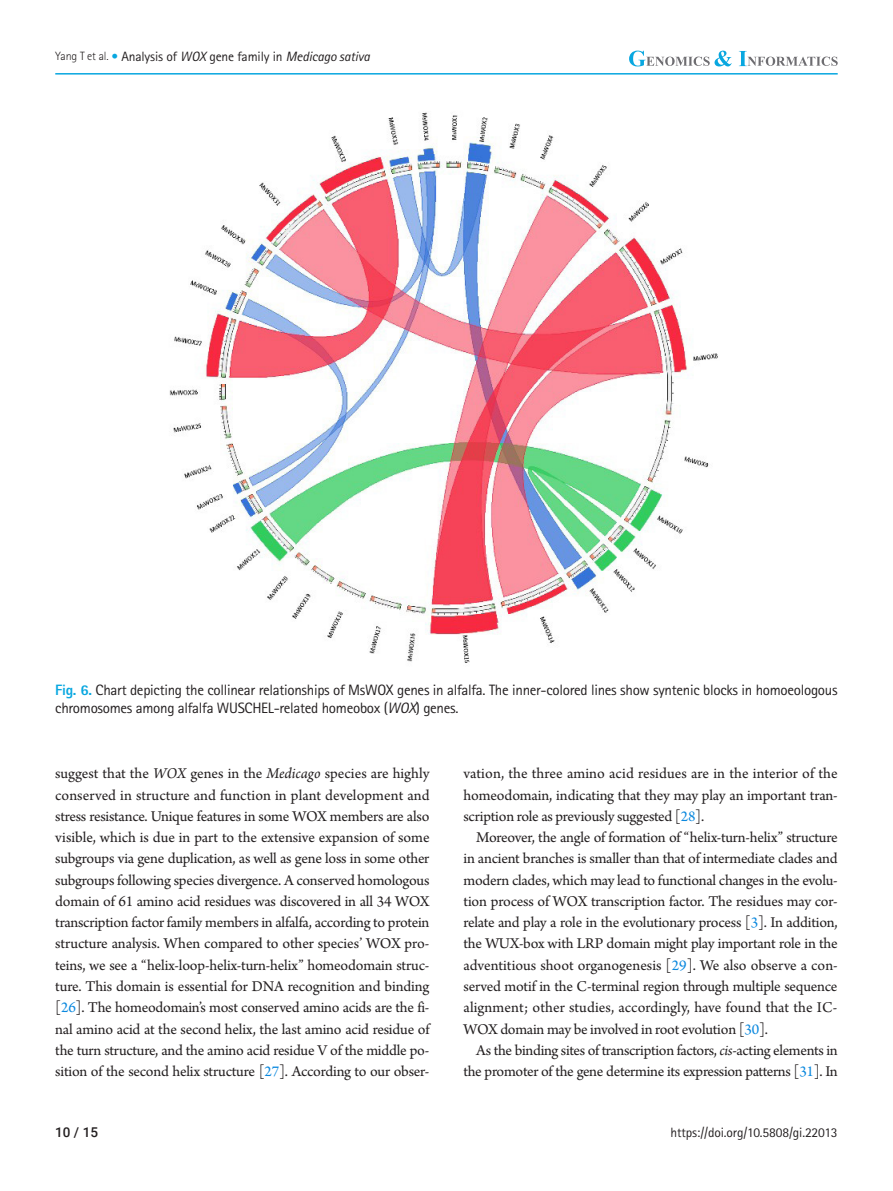
<style>
.page{position:relative;width:893px;height:1191px;background:#fff}
.page>*{position:absolute;margin:0;border:0;box-sizing:border-box;transform-origin:0 0}
.body{font:15.75px/21.3px "Arno Pro";letter-spacing:-.02em;color:#231f20;text-align:justify}
.fig-caption{font:15px/18px "Rotis Sans Serif Std";letter-spacing:-.02em;color:#231f20}
.t1{font:13.5px "Rotis Sans Serif Std";letter-spacing:-.01em;color:#231f20}
.t2{font:500 13.5px "Roboto";color:#231f20}
.s1{font-weight:300;font-size:12px}
.s2{color:#08a7e0}
.s3{font-style:italic}
.s4{font-weight:800;color:#08a7e0}
.s5{color:#0b88de}
</style>
<div class="page">
<img style="left:169px;top:112px;width:549px;height:551px">
<hr style="left:55px;top:73px;width:783px;height:2px;background:#08a7e0">
<svg style="left:629px;top:51px;width:209px;height:15px"></svg>
<p class="t1" style="left:55px;top:48px;width:316px"><span class="s1">Yang T et al.</span> <span class="s2">•</span> Analysis of <span class="s3">WOX</span> gene family in <span class="s3">Medicago sativa</span></p>
<p class="fig-caption" style="left:55px;top:681px;width:784px"><span class="s4">Fig. 6.</span> Chart depicting the collinear relationships of MsWOX genes in alfalfa. The inner-colored lines show syntenic blocks in homoeologous chromosomes among alfalfa WUSCHEL-related homeobox (<span class="s3">WOX</span>) genes.</p>
<p class="body" style="left:55px;top:764px;width:376px">suggest that the <span class="s3">WOX</span> genes in the <span class="s3">Medicago</span> species are highly conserved in structure and function in plant development and stress resistance. Unique features in some WOX members are also visible, which is due in part to the extensive expansion of some subgroups via gene duplication, as well as gene loss in some other subgroups following species divergence. A conserved homologous domain of 61 amino acid residues was discovered in all 34 WOX transcription factor family members in alfalfa, according to protein structure analysis. When compared to other species’ WOX pro&shy;teins, we see a “helix-loop-helix-turn-helix” homeodomain struc&shy;ture. This domain is essential for DNA recognition and binding [<span class="s5">26</span>]. The homeodomain’s most conserved amino acids are the fi&shy;nal amino acid at the second helix, the last amino acid residue of the turn structure, and the amino acid residue V of the middle po&shy;sition of the second helix structure [<span class="s5">27</span>]. According to our obser-</p>
<p class="body" style="left:463px;top:764px;width:376px">vation, the three amino acid residues are in the interior of the homeodomain, indicating that they may play an important tran&shy;scription role as previously suggested [<span class="s5">28</span>].</p>
<p class="body" style="left:463px;top:827px;width:376px;text-indent:13px">Moreover, the angle of formation of “helix-turn-helix” structure in ancient branches is smaller than that of intermediate clades and modern clades, which may lead to functional changes in the evolu&shy;tion process of WOX transcription factor. The residues may cor&shy;relate and play a role in the evolutionary process [<span class="s5">3</span>]. In addition, the WUX-box with LRP domain might play important role in the adventitious shoot organogenesis [<span class="s5">29</span>]. We also observe a con&shy;served motif in the C-terminal region through multiple sequence alignment; other studies, accordingly, have found that the IC-WOX domain may be involved in root evolution [<span class="s5">30</span>].</p>
<p class="body" style="left:463px;top:1040px;width:376px;text-align:right">As the binding sites of transcription factors, <span class="s3">cis</span>-acting elements in the promoter of the gene determine its expression patterns [<span class="s5">31</span>]. In</p>
<p class="t2" style="left:55px;top:1123px;width:44px">10 / 15</p>
<p class="t1" style="left:670px;top:1124px;width:169px">https://doi.org/10.5808/gi.22013</p>
</div>
